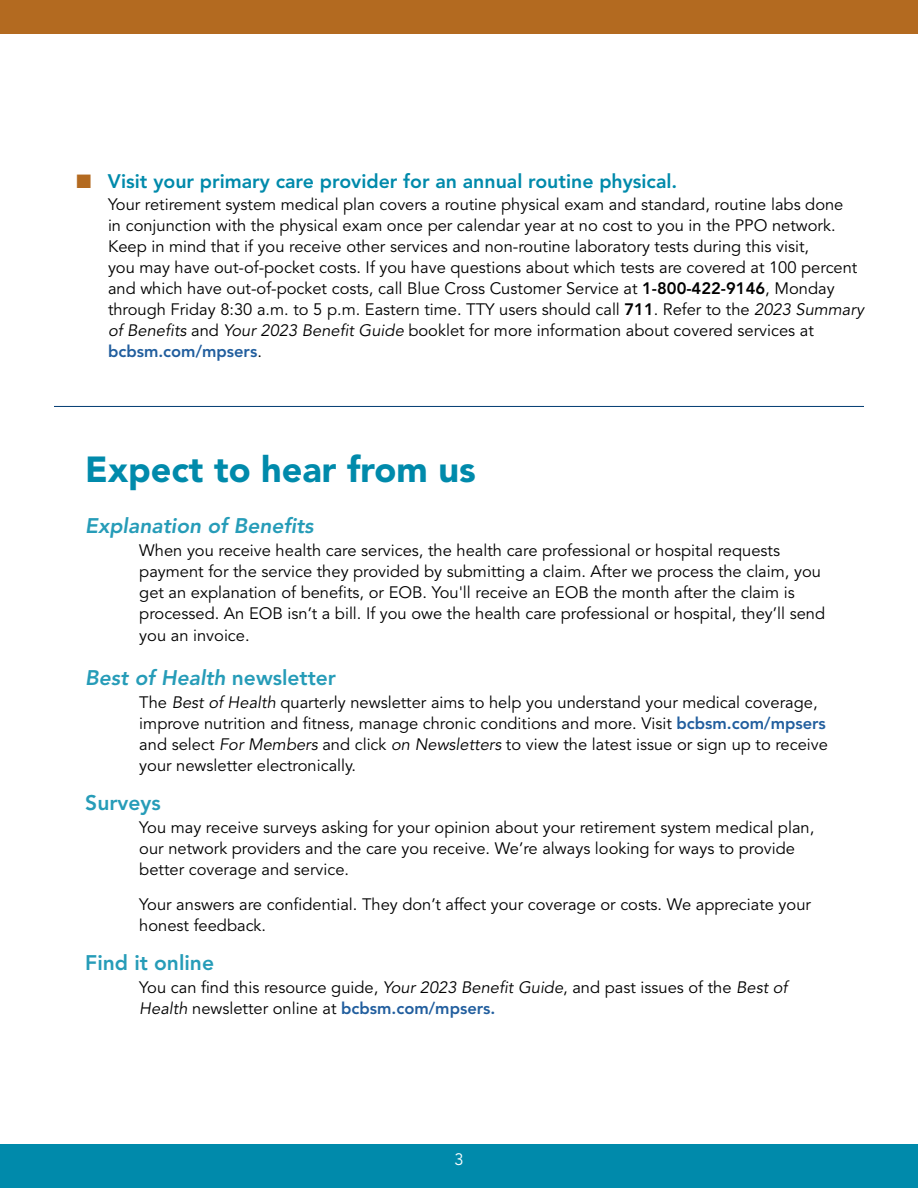
<style>
.page{position:relative;width:918px;height:1188px;background:#fff}
.page>*{position:absolute;margin:0;border:0;box-sizing:border-box;transform-origin:0 0}
.t1{font:900 36px "Avenir LT Std";color:#008aab}
.t2{font:italic 800 21px "Avenir LT Std";color:#269cb8}
.t3{font:800 21px "Avenir LT Std";color:#269cb8}
.t4{font:800 19.5px "Avenir LT Std";color:#008aab}
.t5{font:16.5px/21px "Avenir LT Std";color:#000}
.t6{font:16.5px "Avenir LT Std";color:#fff}
.s1{color:#b36a20}
.s2{font-weight:800}
.s3{font-style:italic}
.s4{font-weight:800;color:#215e9e}
.s5{font-style:normal}
</style>
<div class="page">
<div style="left:0;top:0;width:918px;height:34px;background:#b36a20"></div>
<div style="left:0;top:1144px;width:918px;height:44px;background:#008aab"></div>
<hr style="left:54px;top:406px;width:810px;height:1px;background:#003b71">
<p class="t4" style="left:77px;top:169px;width:602px"><span class="s1">■</span> Visit your primary care provider for an annual routine physical.</p>
<p class="t5" style="left:108px;top:194px;width:757px">Your retirement system medical plan covers a routine physical exam and standard, routine labs done<br>in conjunction with the physical exam once per calendar year at no cost to you in the PPO network.<br>Keep in mind that if you receive other services and non-routine laboratory tests during this visit,<br>you may have out-of-pocket costs. If you have questions about which tests are covered at 100 percent and which have out-of-pocket costs, call Blue Cross Customer Service at <span class="s2">1-800-422-9146</span>, Monday through Friday 8:30 a.m. to 5 p.m. Eastern time. TTY users should call <span class="s2">711</span>. Refer to the <span class="s3">2023 Summary of Benefits</span> and <span class="s3">Your 2023 Benefit Guide</span> booklet for more information about covered services at <span class="s4">bcbsm.com/mpsers</span>.</p>
<h1 class="t1" style="left:85px;top:447px;width:392px">Expect to hear from us</h1>
<p class="t2" style="left:85px;top:513px;width:230px">Explanation of Benefits</p>
<p class="t5" style="left:139px;top:540px;width:687px">When you receive health care services, the health care professional or hospital requests payment for the service they provided by submitting a claim. After we process the claim, you get an explanation of benefits, or EOB. You'll receive an EOB the month after the claim is processed. An EOB isn’t a bill. If you owe the health care professional or hospital, they’ll send</p>
<p class="t5" style="left:139px;top:626px;width:112px">you an invoice.</p>
<p class="t2" style="left:85px;top:666px;width:252px">Best of Health <span class="s5">newsletter</span></p>
<p class="t5" style="left:139px;top:693px;width:690px">The <span class="s3">Best of Health</span> quarterly newsletter aims to help you understand your medical coverage, improve nutrition and fitness, manage chronic conditions and more. Visit <span class="s4">bcbsm.com/mpsers </span>and select <span class="s3">For Members</span> and click <span class="s3">on Newsletters</span> to view the latest issue or sign up to receive your newsletter electronically.</p>
<p class="t3" style="left:85px;top:790px;width:77px">Surveys</p>
<p class="t5" style="left:139px;top:818px;width:677px">You may receive surveys asking for your opinion about your retirement system medical plan, our network providers and the care you receive. We’re always looking for ways to provide better coverage and service.</p>
<p class="t5" style="left:139px;top:894px;width:673px">Your answers are confidential. They don’t affect your coverage or costs. We appreciate your honest feedback.</p>
<p class="t3" style="left:85px;top:950px;width:130px">Find it online</p>
<p class="t5" style="left:139px;top:977px;width:650px">You can find this resource guide, <span class="s3">Your 2023 Benefit Guide</span>, and past issues of the <span class="s3">Best of<br>Health</span> newsletter online at <span class="s4">bcbsm.com/mpsers.</span></p>
<p class="t6" style="left:454px;top:1150px;width:11px">3</p>
</div>
